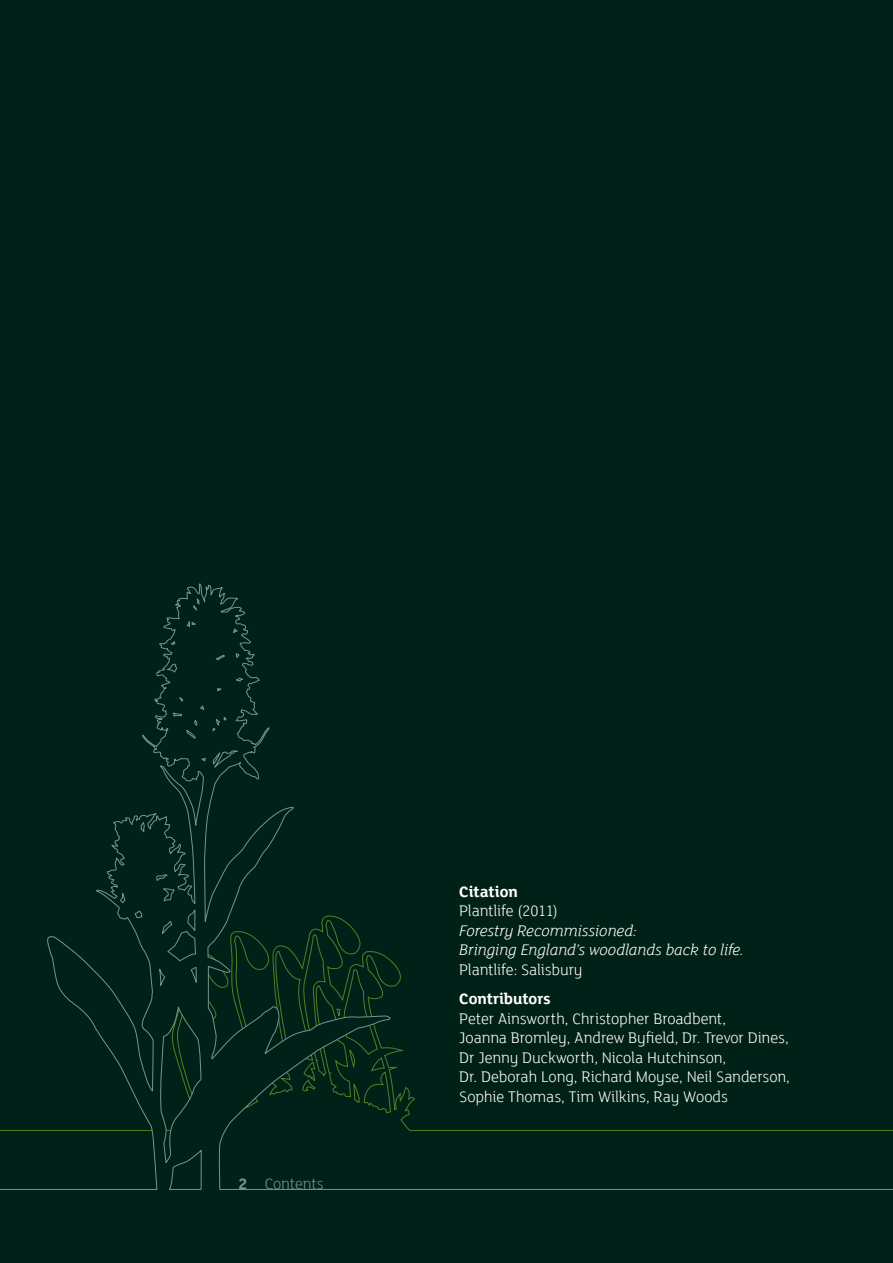
<style>
.page{position:relative;width:893px;height:1263px;background:#002118}
.page>*{position:absolute;margin:0;border:0;box-sizing:border-box;transform-origin:0 0}
.t1{font:300 16.5px/19.5px "FS Lola";letter-spacing:-.01em;color:#fff}
.t2{font:italic 300 16.5px/19.5px "FS Lola";letter-spacing:-.005em;color:#fff}
.t3{font:700 16.5px "FS Lola";letter-spacing:-.005em;color:#fff}
.t4{font:300 16.5px "FS Lola";letter-spacing:-.01em;color:#709790}
.s1{font-weight:700}
</style>
<div class="page">
<svg style="left:0;top:584px;width:893px;height:606px"></svg>
<p class="t4" style="left:238px;top:1173px;width:87px"><span class="s1">2</span> Contents</p>
<p class="t3" style="left:459px;top:880px;width:60px">Citation</p>
<p class="t1" style="left:459px;top:901px;width:100px">Plantlife (2011)</p>
<p class="t2" style="left:459px;top:920px;width:286px">Forestry Recommissioned:<br>Bringing England’s woodlands back to life.</p>
<p class="t1" style="left:459px;top:959px;width:125px">Plantlife: Salisbury</p>
<p class="t3" style="left:459px;top:987px;width:93px">Contributors</p>
<p class="t1" style="left:459px;top:1008px;width:332px">Peter Ainsworth, Christopher Broadbent,<br>Joanna Bromley, Andrew Byfield, Dr. Trevor Dines, Dr Jenny Duckworth, Nicola Hutchinson,<br>Dr. Deborah Long, Richard Moyse, Neil Sanderson, Sophie Thomas, Tim Wilkins, Ray Woods</p>
</div>
